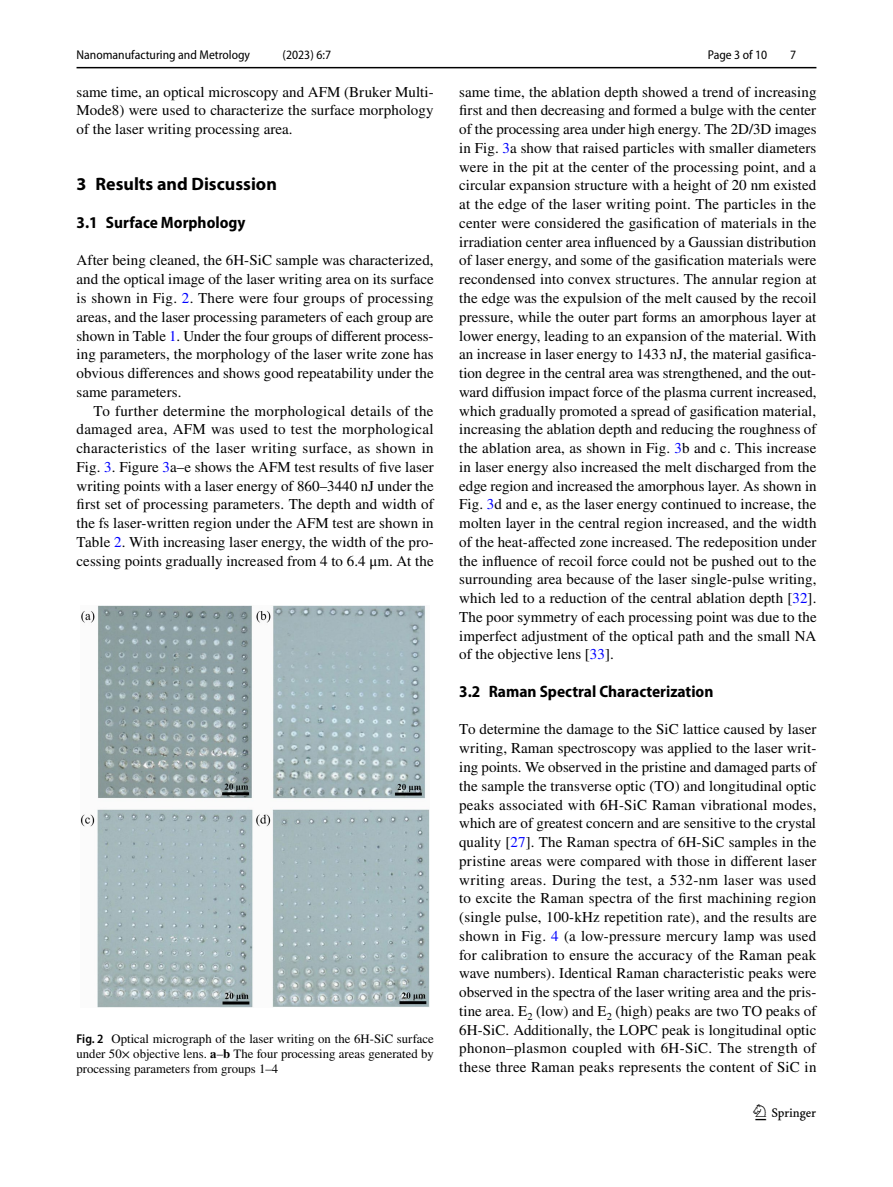
<style>
.page{position:relative;width:893px;height:1187px;background:#fff}
.page>*{position:absolute;margin:0;border:0;box-sizing:border-box;transform-origin:0 0}
.t1{font:22.5px "Springnew Regular 3";color:#000}
.t2{font:700 18px "Myriad Pro";color:#000}
.t3{font:700 semi-condensed 16.5px "Myriad Pro";color:#000}
.t4{font:15px/18.8px "STIX";letter-spacing:.005em;color:#000;text-align:justify}
.t5{font:12.75px/15px "STIX";color:#000;text-align:justify}
.t6{font:semi-condensed 12.75px "Myriad Pro";color:#000}
.s1{color:#00f}
.s2{font-family:"Myriad Pro";font-weight:600;font-stretch:semi-condensed}
.s3{font-weight:700}
</style>
<div class="page">
<hr style="left:77px;top:67px;width:739px;height:1px;background:#000">
<img style="left:81px;top:605px;width:348px;height:402px">
<p class="t6" style="left:77px;top:48px;width:175px">Nanomanufacturing and Metrology</p>
<p class="t6" style="left:283px;top:48px;width:50px">(2023) 6:7</p>
<p class="t4" style="left:77px;top:83px;width:359px">same time, an optical microscopy and AFM (Bruker Multi-Mode8) were used to characterize the surface morphology of the laser writing processing area.</p>
<p class="t2" style="left:77px;top:173px;width:202px">3 Results and Discussion</p>
<p class="t3" style="left:77px;top:213px;width:170px">3.1 Surface Morphology</p>
<p class="t4" style="left:77px;top:252px;width:359px">After being cleaned, the 6H-SiC sample was characterized, and the optical image of the laser writing area on its surface is shown in Fig. <span class="s1">2</span>. There were four groups of processing areas, and the laser processing parameters of each group are shown in Table <span class="s1">1</span>. Under the four groups of different process&shy;ing parameters, the morphology of the laser write zone has obvious differences and shows good repeatability under the same parameters.</p>
<p class="t4" style="left:77px;top:402px;width:359px;text-indent:17px">To further determine the morphological details of the damaged area, AFM was used to test the morphological characteristics of the laser writing surface, as shown in Fig. <span class="s1">3</span>. Figure <span class="s1">3</span>a–e shows the AFM test results of five laser writing points with a laser energy of 860–3440 nJ under the first set of processing parameters. The depth and width of the fs laser-written region under the AFM test are shown in Table <span class="s1">2</span>. With increasing laser energy, the width of the pro&shy;cessing points gradually increased from 4 to 6.4 μm. At the</p>
<p class="t5" style="left:77px;top:1031px;width:359px"><span class="s2">Fig. 2</span> Optical micrograph of the laser writing on the 6H-SiC surface under 50× objective lens. <span class="s3">a</span>–<span class="s3">b</span> The four processing areas generated by processing parameters from groups 1–4</p>
<p class="t6" style="left:708px;top:48px;width:61px">Page 3 of 10</p>
<p class="t6" style="left:790px;top:48px;width:8px">7</p>
<p class="t4" style="left:459px;top:83px;width:359px">same time, the ablation depth showed a trend of increasing first and then decreasing and formed a bulge with the center of the processing area under high energy. The 2D/3D images in Fig. <span class="s1">3</span>a show that raised particles with smaller diameters were in the pit at the center of the processing point, and a circular expansion structure with a height of 20 nm existed at the edge of the laser writing point. The particles in the center were considered the gasification of materials in the irradiation center area influenced by a Gaussian distribution of laser energy, and some of the gasification materials were recondensed into convex structures. The annular region at the edge was the expulsion of the melt caused by the recoil pressure, while the outer part forms an amorphous layer at lower energy, leading to an expansion of the material. With an increase in laser energy to 1433 nJ, the material gasifica&shy;tion degree in the central area was strengthened, and the out&shy;ward diffusion impact force of the plasma current increased, which gradually promoted a spread of gasification material, increasing the ablation depth and reducing the roughness of the ablation area, as shown in Fig. <span class="s1">3</span>b and c. This increase in laser energy also increased the melt discharged from the edge region and increased the amorphous layer. As shown in Fig. <span class="s1">3</span>d and e, as the laser energy continued to increase, the molten layer in the central region increased, and the width of the heat-affected zone increased. The redeposition under the influence of recoil force could not be pushed out to the surrounding area because of the laser single-pulse writing, which led to a reduction of the central ablation depth [<span class="s1">32</span>].<br>The poor symmetry of each processing point was due to the imperfect adjustment of the optical path and the small NA of the objective lens [<span class="s1">33</span>].</p>
<p class="t3" style="left:459px;top:682px;width:256px">3.2 Raman Spectral Characterization</p>
<p class="t4" style="left:459px;top:721px;width:359px">To determine the damage to the SiC lattice caused by laser writing, Raman spectroscopy was applied to the laser writ&shy;ing points. We observed in the pristine and damaged parts of the sample the transverse optic (TO) and longitudinal optic peaks associated with 6H-SiC Raman vibrational modes, which are of greatest concern and are sensitive to the crystal quality [<span class="s1">27</span>]. The Raman spectra of 6H-SiC samples in the pristine areas were compared with those in different laser writing areas. During the test, a 532-nm laser was used to excite the Raman spectra of the first machining region (single pulse, 100-kHz repetition rate), and the results are shown in Fig. <span class="s1">4</span> (a low-pressure mercury lamp was used for calibration to ensure the accuracy of the Raman peak wave numbers). Identical Raman characteristic peaks were observed in the spectra of the laser writing area and the pris&shy;tine area. E<sub>2</sub> (low) and E<sub>2</sub> (high) peaks are two TO peaks of 6H-SiC. Additionally, the LOPC peak is longitudinal optic phonon–plasmon coupled with 6H-SiC. The strength of these three Raman peaks represents the content of SiC in</p>
<h1 class="t1" style="left:755px;top:1104px;width:62px">1 3</h1>
</div>
